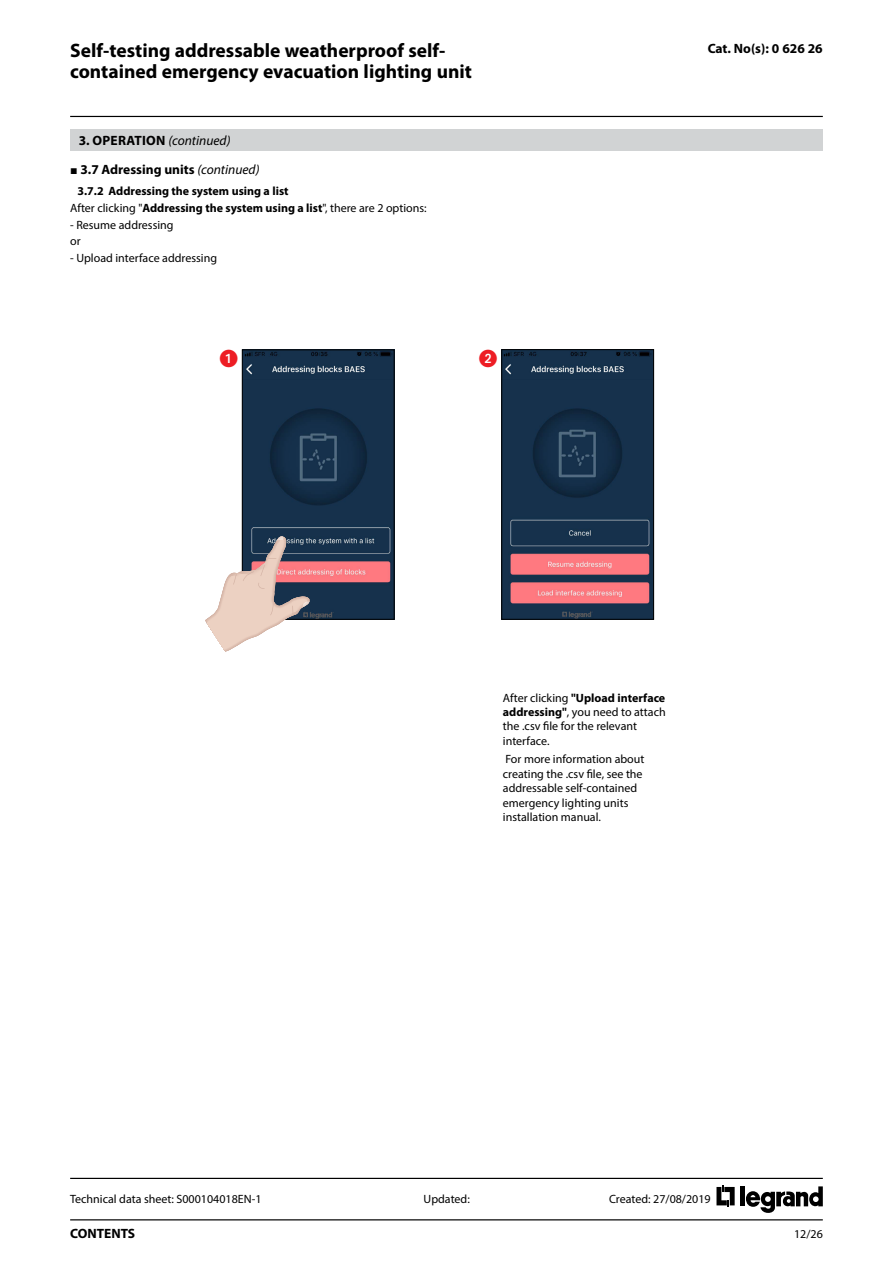
<style>
.page{position:relative;width:893px;height:1263px;background:#fff}
.page>*{position:absolute;margin:0;border:0;box-sizing:border-box;transform-origin:0 0}
.t1{font:700 19.5px/21px "Myriad Pro";color:#000}
.t2{font:18px "European Pi One";color:#ed1d24}
.t3{font:700 13.5px/29.1px "Myriad Pro";color:#000}
.t4{font:12px/14.4px "Myriad Pro";color:#000}
.t5{font:700 12px/16.5px "Myriad Pro";color:#000}
.s1{font-weight:400;font-style:italic}
.s2{font-weight:400}
.s3{font-weight:700}
</style>
<div class="page">
<hr style="left:70px;top:1219px;width:753px;height:1px;background:#000">
<hr style="left:70px;top:1178px;width:753px;height:1px;background:#000">
<hr style="left:70px;top:116px;width:753px;height:1px;background:#000">
<svg style="left:716px;top:1185px;width:19px;height:22px"></svg>
<hr style="left:741px;top:1186px;width:4px;height:20px;background:#000">
<svg style="left:746px;top:1186px;width:77px;height:27px"></svg>
<img style="left:503px;top:351px;width:149px;height:267px">
<div style="left:501px;top:349px;width:153px;height:271px;border:1px solid #000"></div>
<img style="left:244px;top:351px;width:148px;height:267px">
<div style="left:242px;top:349px;width:152px;height:271px;border:1px solid #000"></div>
<div style="left:70px;top:130px;width:753px;height:21px;background:#d1d3d4"></div>
<svg style="left:205px;top:536px;width:105px;height:116px"></svg>
<img style="left:277px;top:536px;width:33px;height:71px">
<h1 class="t1" style="left:70px;top:40px;width:403px">Self-testing addressable weatherproof self&shy;contained emergency evacuation lighting unit</h1>
<p class="t3" style="left:708px;top:33px;width:117px">Cat. No(s): 0 626 26</p>
<p class="t3" style="left:79px;top:126px;width:182px">3. OPERATION <span class="s1">(continued)<br></span>3.7 Adressing units <span class="s1">(continued)</span></p>
<p class="t5" style="left:70px;top:183px;width:358px;text-indent:7px">3.7.2 Addressing the system using a list<br><span class="s2">After clicking "</span>Addressing the system using a list<span class="s2">", there are 2 options:</span></p>
<p class="t4" style="left:70px;top:216px;width:105px;line-height:16.5px">- Resume addressing or</p>
<p class="t4" style="left:70px;top:250px;width:148px">- Upload interface addressing</p>
<h2 class="t2" style="left:220px;top:349px;width:19px">1</h2>
<h2 class="t2" style="left:479px;top:348px;width:19px">2</h2>
<p class="t4" style="left:503px;top:690px;width:164px">After clicking <span class="s3">"Upload interface addressing"</span>, you need to attach the .csv file for the relevant interface.</p>
<p class="t4" style="left:503px;top:752px;width:143px">For more information about creating the .csv file, see the addressable self-contained emergency lighting units installation manual.</p>
<p class="t4" style="left:70px;top:1192px;width:193px">Technical data sheet: S000104018EN-1</p>
<p class="t4" style="left:424px;top:1192px;width:48px">Updated:</p>
<p class="t4" style="left:609px;top:1192px;width:103px">Created: 27/08/2019</p>
<p class="t3" style="left:70px;top:1218px;width:67px">CONTENTS</p>
<p class="t4" style="left:794px;top:1226px;width:30px">12/26</p>
</div>
